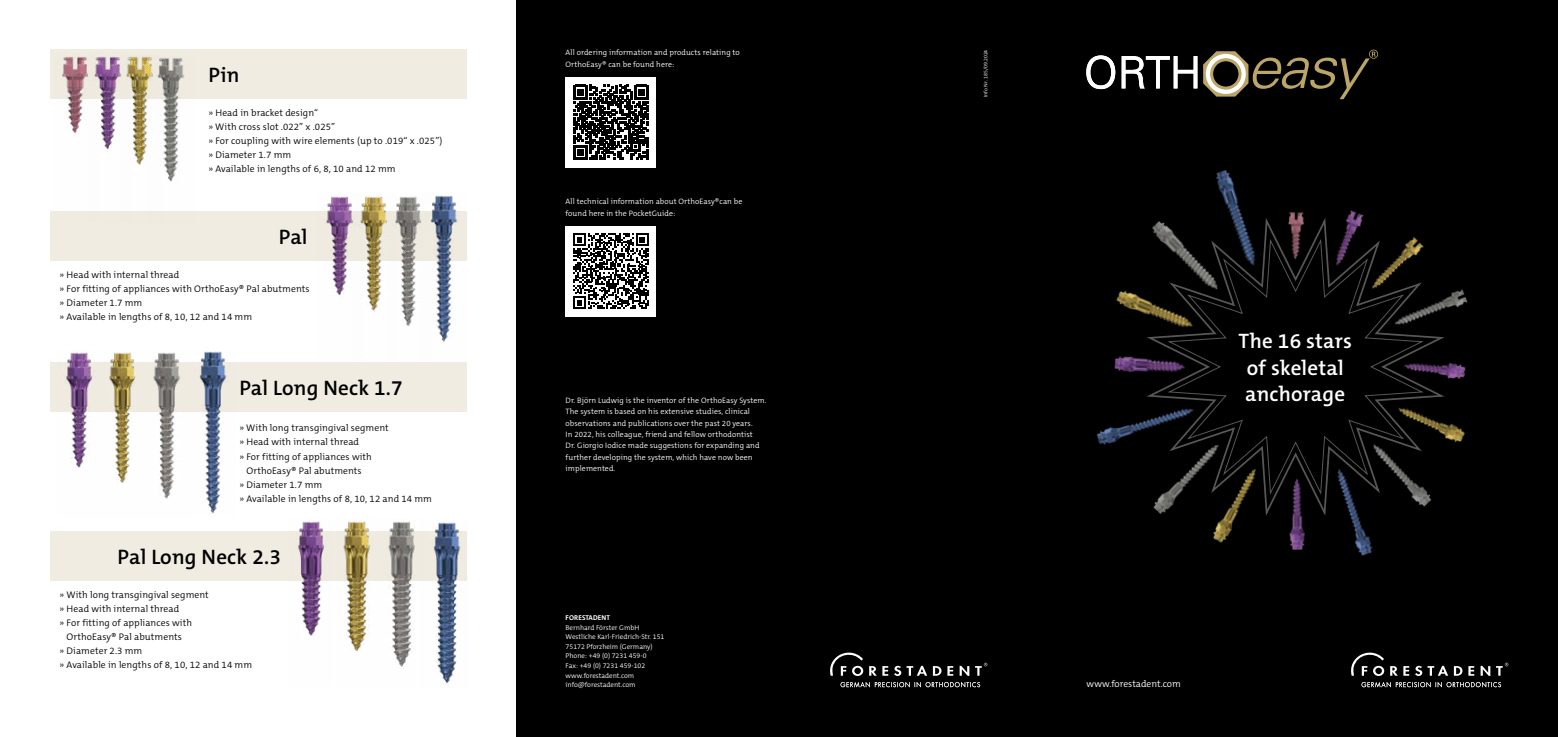
<style>
.page{position:relative;width:1558px;height:737px;background:#fff}
.page>*{position:absolute;margin:0;border:0;box-sizing:border-box;transform-origin:0 0}
.t1{font:600 21px "The Mix C5";letter-spacing:.01em;color:#000}
.t2{font:600 21px/26.2px "The Mix C5";letter-spacing:.01em;color:#fff;text-align:center}
.t3{font:300 9.62px/14px "The Mix C5";letter-spacing:.01em;color:#000}
.t4{font:300 9.62px "The Mix C5";color:#fff}
.t5{font:300 7.88px/11.4px "The Mix C5";letter-spacing:.01em;color:#fff}
.t6{font:300 7px/9.6px "The Mix C5";color:#fff}
.t7{font:700 7px "The Mix C5";letter-spacing:.02em;color:#fff}
.t8{font:300 5.25px "The Mix C5";color:#fff}
</style>
<div class="page">
<div style="left:50px;top:531px;width:416px;height:49px;background:#f1ece1"></div>
<div style="left:50px;top:362px;width:416px;height:50px;background:#f1ece1"></div>
<div style="left:50px;top:211px;width:416px;height:49px;background:#f1ece1"></div>
<div style="left:50px;top:50px;width:416px;height:49px;background:#f1ece1"></div>
<div style="left:516px;top:0;width:1042px;height:737px;background:#000"></div>
<svg style="left:1390px;top:666px;width:7px;height:9px"></svg>
<svg style="left:1403px;top:666px;width:6px;height:9px"></svg>
<svg style="left:1415px;top:666px;width:33px;height:10px"></svg>
<svg style="left:1454px;top:666px;width:8px;height:9px"></svg>
<svg style="left:1468px;top:666px;width:6px;height:9px"></svg>
<svg style="left:1480px;top:666px;width:10px;height:10px"></svg>
<svg style="left:1496px;top:662px;width:12px;height:13px"></svg>
<svg style="left:1351px;top:652px;width:33px;height:24px"></svg>
<svg style="left:1361px;top:682px;width:140px;height:5px"></svg>
<svg style="left:1203px;top:50px;width:175px;height:49px"></svg>
<div style="left:1206px;top:54px;width:40px;height:40px;border:4px solid #fff;border-radius:50%"></div>
<svg style="left:1086px;top:56px;width:111px;height:33px"></svg>
<svg style="left:869px;top:666px;width:19px;height:9px"></svg>
<svg style="left:894px;top:666px;width:33px;height:10px"></svg>
<svg style="left:933px;top:666px;width:8px;height:9px"></svg>
<svg style="left:947px;top:666px;width:6px;height:9px"></svg>
<svg style="left:959px;top:666px;width:10px;height:10px"></svg>
<svg style="left:975px;top:662px;width:12px;height:13px"></svg>
<svg style="left:830px;top:652px;width:33px;height:24px"></svg>
<svg style="left:840px;top:682px;width:140px;height:5px"></svg>
<div style="left:566px;top:77px;width:90px;height:90px;background:#fff"></div>
<svg style="left:574px;top:85px;width:74px;height:74px"></svg>
<svg style="left:1168px;top:239px;width:255px;height:255px"></svg>
<div style="left:566px;top:226px;width:90px;height:90px;background:#fff"></div>
<svg style="left:573px;top:233px;width:76px;height:76px"></svg>
<img style="left:289px;top:521px;width:45px;height:115px">
<img style="left:336px;top:521px;width:43px;height:130px">
<img style="left:381px;top:521px;width:86px;height:165px">
<img style="left:66px;top:351px;width:161px;height:166px">
<img style="left:317px;top:196px;width:36px;height:100px">
<img style="left:353px;top:196px;width:35px;height:115px">
<img style="left:388px;top:196px;width:31px;height:130px">
<img style="left:419px;top:195px;width:47px;height:147px">
<img style="left:62px;top:57px;width:26px;height:78px">
<img style="left:93px;top:56px;width:26px;height:94px">
<img style="left:119px;top:56px;width:28px;height:109px">
<img style="left:147px;top:57px;width:37px;height:125px">
<img style="left:1360px;top:350px;width:106px;height:35px">
<img style="left:1362px;top:385px;width:103px;height:57px">
<img style="left:1347px;top:420px;width:89px;height:87px">
<img style="left:1322px;top:452px;width:55px;height:104px">
<img style="left:1213px;top:442px;width:61px;height:101px">
<img style="left:1153px;top:425px;width:80px;height:93px">
<img style="left:1096px;top:396px;width:103px;height:53px">
<img style="left:1114px;top:350px;width:104px;height:29px">
<img style="left:1116px;top:290px;width:102px;height:54px">
<img style="left:1146px;top:221px;width:90px;height:84px">
<img style="left:1210px;top:170px;width:56px;height:102px">
<img style="left:1283px;top:212px;width:25px;height:103px">
<img style="left:1310px;top:210px;width:54px;height:103px">
<img style="left:1338px;top:232px;width:86px;height:91px">
<img style="left:1365px;top:284px;width:103px;height:61px">
<img style="left:1283px;top:445px;width:24px;height:105px">
<div style="left:1238px;top:332px;width:116px;height:79px;background:#000"></div>
<h1 class="t1" style="left:208px;top:62px;width:33px">Pin</h1>
<p class="t3" style="left:208px;top:106px;width:235px">» Head in bracket design“<br>» With cross slot .022” x .025”<br>» For coupling with wire elements (up to .019“ x .025”) » Diameter 1.7 mm<br>» Available in lengths of 6, 8, 10 and 12 mm</p>
<h1 class="t1" style="left:279px;top:223px;width:30px">Pal</h1>
<p class="t3" style="left:60px;top:267px;width:251px">» Head with internal thread<br>» For fitting of appliances with OrthoEasy® Pal abutments » Diameter 1.7 mm<br>» Available in lengths of 8, 10, 12 and 14 mm</p>
<h1 class="t1" style="left:239px;top:374px;width:165px">Pal Long Neck 1.7</h1>
<p class="t3" style="left:239px;top:421px;width:151px">» With long transgingival segment</p>
<p class="t3" style="left:239px;top:435px;width:121px">» Head with internal thread</p>
<p class="t3" style="left:239px;top:449px;width:134px">» For fitting of appliances with</p>
<p class="t3" style="left:246px;top:463px;width:117px">OrthoEasy® Pal abutments</p>
<p class="t3" style="left:239px;top:477px;width:84px">» Diameter 1.7 mm</p>
<p class="t3" style="left:239px;top:491px;width:194px">» Available in lengths of 8, 10, 12 and 14 mm</p>
<h1 class="t1" style="left:118px;top:543px;width:165px">Pal Long Neck 2.3</h1>
<p class="t3" style="left:60px;top:587px;width:151px">» With long transgingival segment</p>
<p class="t3" style="left:60px;top:601px;width:121px">» Head with internal thread</p>
<p class="t3" style="left:60px;top:615px;width:134px">» For fitting of appliances with</p>
<p class="t3" style="left:67px;top:629px;width:117px">OrthoEasy® Pal abutments</p>
<p class="t3" style="left:60px;top:643px;width:84px">» Diameter 2.3 mm</p>
<p class="t3" style="left:60px;top:657px;width:194px">» Available in lengths of 8, 10, 12 and 14 mm</p>
<p class="t5" style="left:566px;top:47px;width:176px">All ordering information and products relating to<br>OrthoEasy® can be found here:</p>
<p class="t5" style="left:566px;top:196px;width:178px">All technical information about OrthoEasy®can be found here in the PocketGuide:</p>
<p class="t5" style="left:566px;top:394px;width:202px">Dr. Björn Ludwig is the inventor of the OrthoEasy System.<br>The system is based on his extensive studies, clinical observations and publications over the past 20 years.<br>In 2022, his colleague, friend and fellow orthodontist<br>Dr. Giorgio Iodice made suggestions for expanding and further developing the system, which have now been implemented.</p>
<p class="t7" style="left:566px;top:613px;width:46px">FORESTADENT</p>
<p class="t6" style="left:566px;top:622px;width:100px">Bernhard Förster GmbH<br>Westliche Karl-Friedrich-Str. 151<br>75172 Pforzheim (Germany)<br>Phone: +49 (0) 7231 459-0<br>Fax: +49 (0) 7231 459-102 www.forestadent.com info@forestadent.com</p>
<p class="t8" style="left:982px;top:97px;width:49px;rotate:-90deg">Info Nr. 185/09.2024</p>
<h1 class="t2" style="left:1238px;top:328px;width:115px">The 16 stars of skeletal anchorage</h1>
<p class="t4" style="left:1086px;top:678px;width:96px">www.forestadent.com</p>
</div>
